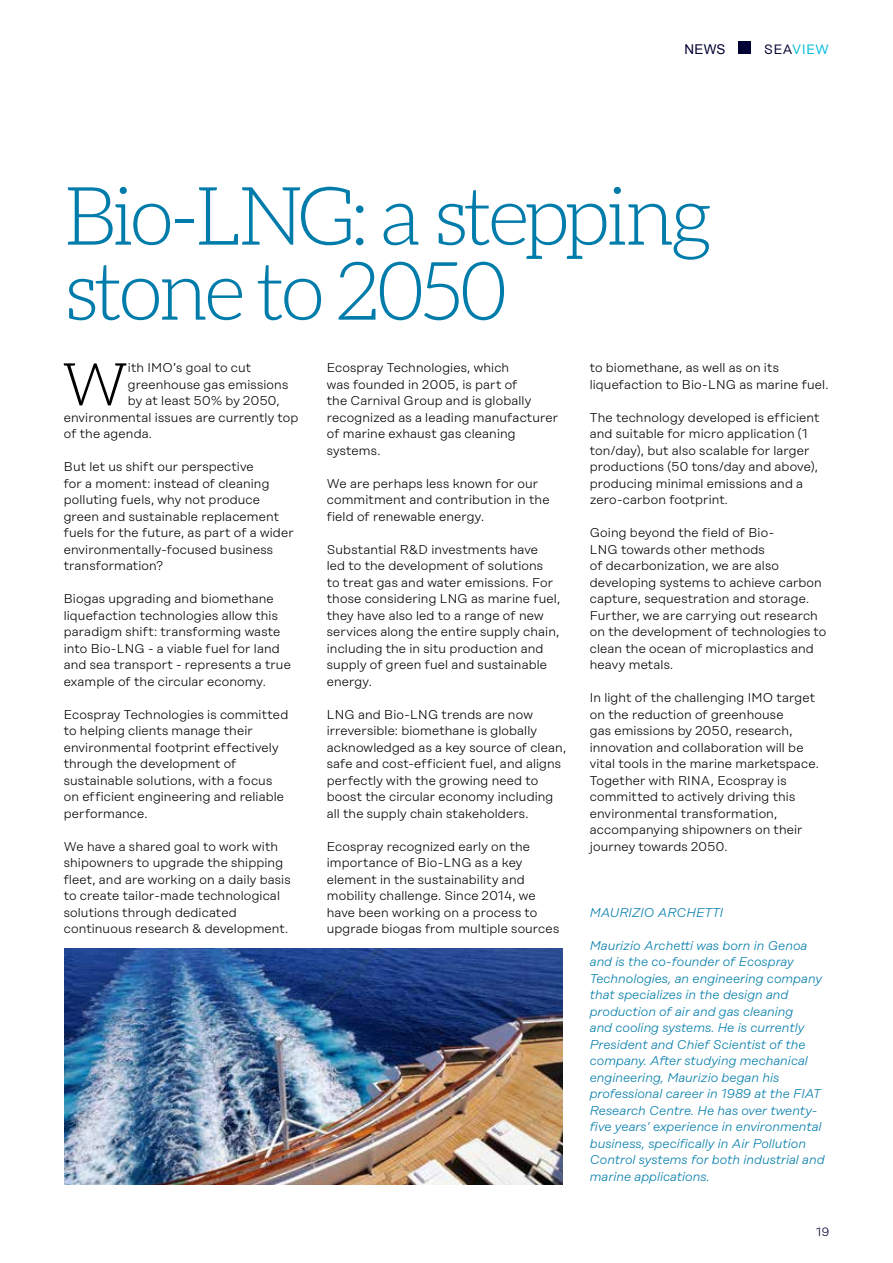
<style>
.page{position:relative;width:893px;height:1263px;background:#fff}
.page>*{position:absolute;margin:0;border:0;box-sizing:border-box;transform-origin:0 0}
.t1{font:300 81px/75px "Aleo";letter-spacing:-.05em;color:#007cab}
.t2{font:300 59.4px "Aleo";color:#000}
.t3{font:13.5px "Rational Display";letter-spacing:.01em;color:#00bcda}
.t4{font:13.5px "Arial";color:#003}
.t5{font:300 12.75px/16.5px "Rational Display";letter-spacing:.01em;color:#000}
.t6{font:italic 300 12.75px/16.5px "Rational Display";color:#007cab}
.t7{font:300 12px "Rational Display";color:#003}
.s1{color:#003}
</style>
<div class="page">
<div style="left:738px;top:41px;width:13px;height:13px;background:#003"></div>
<img style="left:64px;top:948px;width:498px;height:237px">
<p class="t4" style="left:685px;top:41px;width:42px">NEWS</p>
<p class="t3" style="left:764px;top:42px;width:67px"><span class="s1">SEA</span>VIEW</p>
<h1 class="t1" style="left:64px;top:178px;width:651px">Bio-LNG: a stepping stone to 2050</h1>
<h2 class="t2" style="left:62px;top:352px;width:67px">W</h2>
<p class="t5" style="left:128px;top:360px;width:125px">ith IMO’s goal to cut</p>
<p class="t5" style="left:128px;top:376px;width:162px">greenhouse gas emissions</p>
<p class="t5" style="left:128px;top:393px;width:153px">by at least 50% by 2050,</p>
<p class="t5" style="left:64px;top:409px;width:236px">environmental issues are currently top</p>
<p class="t5" style="left:64px;top:426px;width:90px">of the agenda.</p>
<p class="t5" style="left:64px;top:459px;width:231px">But let us shift our perspective<br>for a moment: instead of cleaning polluting fuels, why not produce green and sustainable replacement fuels for the future, as part of a wider environmentally-focused business transformation?</p>
<p class="t5" style="left:64px;top:591px;width:229px">Biogas upgrading and biomethane liquefaction technologies allow this paradigm shift: transforming waste into Bio-LNG - a viable fuel for land and sea transport - represents a true example of the circular economy.</p>
<p class="t5" style="left:64px;top:706px;width:226px">Ecospray Technologies is committed to helping clients manage their environmental footprint effectively through the development of sustainable solutions, with a focus on efficient engineering and reliable performance.</p>
<p class="t5" style="left:64px;top:838px;width:228px">We have a shared goal to work with shipowners to upgrade the shipping fleet, and are working on a daily basis to create tailor-made technological solutions through dedicated continuous research &amp; development.</p>
<p class="t5" style="left:327px;top:360px;width:233px">Ecospray Technologies, which<br>was founded in 2005, is part of<br>the Carnival Group and is globally recognized as a leading manufacturer of marine exhaust gas cleaning systems.</p>
<p class="t5" style="left:327px;top:475px;width:224px">We are perhaps less known for our commitment and contribution in the field of renewable energy.</p>
<p class="t5" style="left:327px;top:541px;width:235px">Substantial R&amp;D investments have<br>led to the development of solutions<br>to treat gas and water emissions. For those considering LNG as marine fuel, they have also led to a range of new services along the entire supply chain, including the in situ production and supply of green fuel and sustainable energy.</p>
<p class="t5" style="left:327px;top:706px;width:241px">LNG and Bio-LNG trends are now irreversible: biomethane is globally acknowledged as a key source of clean, safe and cost-efficient fuel, and aligns perfectly with the growing need to boost the circular economy including all the supply chain stakeholders.</p>
<p class="t5" style="left:327px;top:838px;width:234px">Ecospray recognized early on the importance of Bio-LNG as a key element in the sustainability and mobility challenge. Since 2014, we have been working on a process to upgrade biogas from multiple sources</p>
<p class="t5" style="left:590px;top:360px;width:240px">to biomethane, as well as on its liquefaction to Bio-LNG as marine fuel.</p>
<p class="t5" style="left:590px;top:409px;width:231px">The technology developed is efficient and suitable for micro application (1 ton/day), but also scalable for larger productions (50 tons/day and above), producing minimal emissions and a zero-carbon footprint.</p>
<p class="t5" style="left:590px;top:525px;width:238px">Going beyond the field of Bio-<br>LNG towards other methods<br>of decarbonization, we are also developing systems to achieve carbon capture, sequestration and storage.<br>Further, we are carrying out research on the development of technologies to clean the ocean of microplastics and heavy metals.</p>
<p class="t5" style="left:590px;top:690px;width:230px">In light of the challenging IMO target on the reduction of greenhouse<br>gas emissions by 2050, research, innovation and collaboration will be vital tools in the marine marketspace.<br>Together with RINA, Ecospray is committed to actively driving this environmental transformation, accompanying shipowners on their journey towards 2050.</p>
<p class="t6" style="left:590px;top:904px;width:135px">MAURIZIO ARCHETTI</p>
<p class="t6" style="left:590px;top:937px;width:236px">Maurizio Archetti was born in Genoa and is the co-founder of Ecospray Technologies, an engineering company that specializes in the design and production of air and gas cleaning<br>and cooling systems. He is currently President and Chief Scientist of the company. After studying mechanical engineering, Maurizio began his professional career in 1989 at the FIAT Research Centre. He has over twenty&shy;five years’ experience in environmental business, specifically in Air Pollution Control systems for both industrial and marine applications.</p>
<p class="t7" style="left:816px;top:1225px;width:15px">19</p>
</div>
